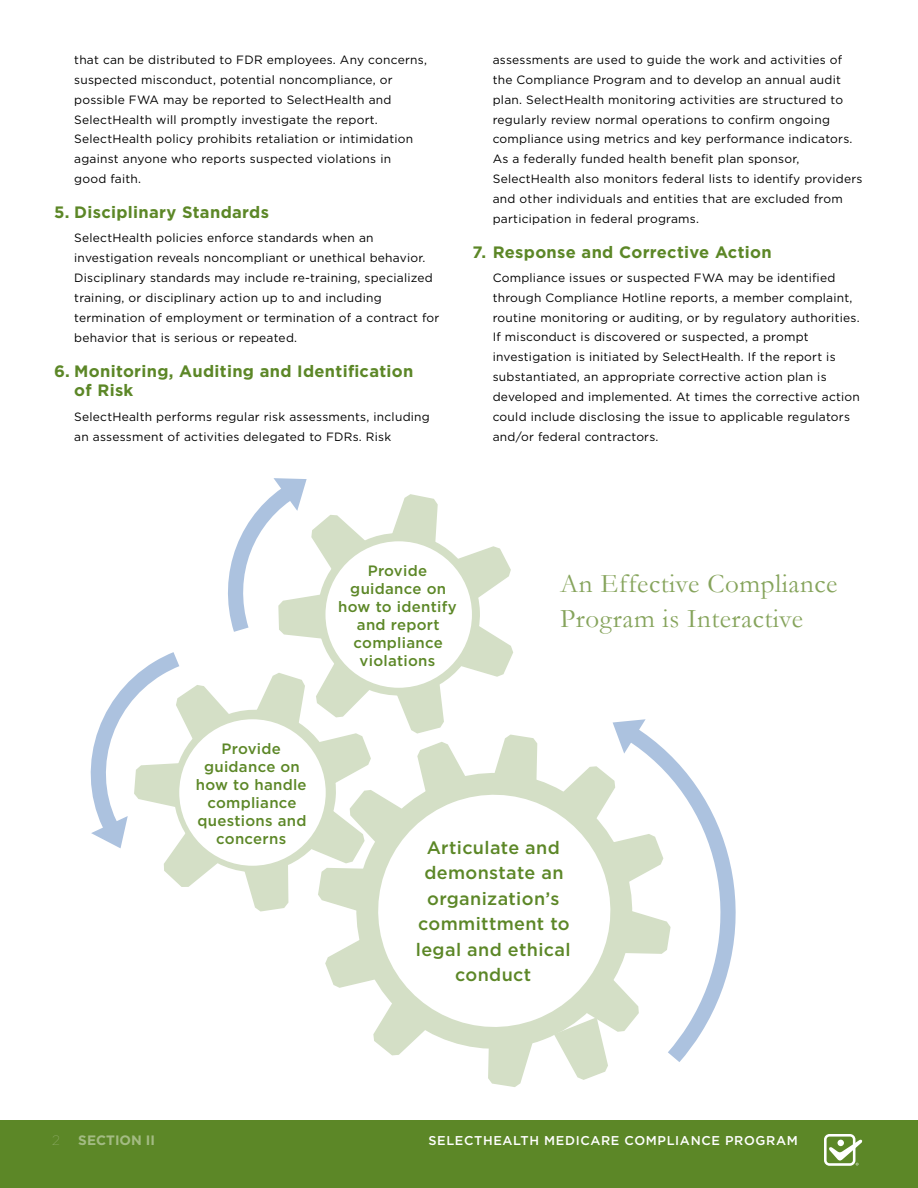
<style>
.page{position:relative;width:918px;height:1188px;background:#fff}
.page>*{position:absolute;margin:0;border:0;box-sizing:border-box;transform-origin:0 0}
.t1{font:27px/34.5px "Garamond";letter-spacing:.02em;color:#86a45c}
.t2{font:500 18px/25.5px "Gotham";letter-spacing:.02em;color:#5c8727;text-align:center}
.t3{font:700 16.5px/19.8px "Gotham";letter-spacing:.02em;color:#5c8727}
.t4{font:500 15px/18px "Gotham";letter-spacing:.02em;color:#5c8727;text-align:center}
.t5{font:700 13.65px "Gotham";color:#a3bb83}
.t6{font:100 13.65px "Gotham";color:#a3bb83}
.t7{font:500 12.75px "Gotham";letter-spacing:.05em;color:#fff}
.t8{font:12px/19.8px "Gotham";letter-spacing:.02em;color:#000}
</style>
<div class="page">
<div style="left:0;top:1120px;width:918px;height:68px;background:#5c8727"></div>
<svg style="left:824px;top:1134px;width:38px;height:32px"></svg>
<svg style="left:325px;top:952px;width:13px;height:35px"></svg>
<svg style="left:488px;top:1067px;width:37px;height:20px"></svg>
<svg style="left:572px;top:1067px;width:35px;height:13px"></svg>
<svg style="left:338px;top:766px;width:270px;height:301px"></svg>
<svg style="left:90px;top:478px;width:447px;height:436px"></svg>
<svg style="left:608px;top:722px;width:128px;height:340px"></svg>
<svg style="left:613px;top:719px;width:33px;height:35px"></svg>
<p class="t8" style="left:74px;top:50px;width:354px">that can be distributed to FDR employees. Any concerns, suspected misconduct, potential noncompliance, or possible FWA may be reported to SelectHealth and SelectHealth will promptly investigate the report.<br>SelectHealth policy prohibits retaliation or intimidation against anyone who reports suspected violations in<br>good faith.</p>
<h3 class="t3" style="left:54px;top:202px;width:217px">5. Disciplinary Standards</h3>
<p class="t8" style="left:74px;top:228px;width:367px">SelectHealth policies enforce standards when an investigation reveals noncompliant or unethical behavior.<br>Disciplinary standards may include re-training, specialized training, or disciplinary action up to and including termination of employment or termination of a contract for behavior that is serious or repeated.</p>
<h3 class="t3" style="left:74px;top:361px;width:341px;text-indent:-20px">6. Monitoring, Auditing and Identification of Risk</h3>
<p class="t8" style="left:74px;top:406px;width:357px">SelectHealth performs regular risk assessments, including an assessment of activities delegated to FDRs. Risk</p>
<p class="t8" style="left:493px;top:50px;width:371px">assessments are used to guide the work and activities of the Compliance Program and to develop an annual audit plan. SelectHealth monitoring activities are structured to regularly review normal operations to confirm ongoing compliance using metrics and key performance indicators.<br>As a federally funded health benefit plan sponsor, SelectHealth also monitors federal lists to identify providers and other individuals and entities that are excluded from participation in federal programs.</p>
<h3 class="t3" style="left:472px;top:242px;width:301px">7. Response and Corrective Action</h3>
<p class="t8" style="left:493px;top:267px;width:369px">Compliance issues or suspected FWA may be identified through Compliance Hotline reports, a member complaint, routine monitoring or auditing, or by regulatory authorities.<br>If misconduct is discovered or suspected, a prompt investigation is initiated by SelectHealth. If the report is substantiated, an appropriate corrective action plan is developed and implemented. At times the corrective action could include disclosing the issue to applicable regulators and/or federal contractors.</p>
<p class="t4" style="left:338px;top:561px;width:120px">Provide guidance on how to identify and report compliance violations</p>
<h1 class="t1" style="left:560px;top:566px;width:279px">An Effective Compliance<br>Program is Interactive</h1>
<p class="t4" style="left:196px;top:739px;width:112px">Provide guidance on how to handle compliance questions and concerns</p>
<h2 class="t2" style="left:416px;top:835px;width:156px">Articulate and demonstate an organization’s committment to legal and ethical conduct</h2>
<p class="t6" style="left:52px;top:1133px;width:9px">2</p>
<p class="t5" style="left:78px;top:1131px;width:19px">Section</p>
<p class="t5" style="left:146px;top:1131px;width:11px">II</p>
<p class="t7" style="left:428px;top:1132px;width:46px">SelectH</p>
<p class="t7" style="left:493px;top:1132px;width:306px">ealth M edicare Compliance Program</p>
</div>
